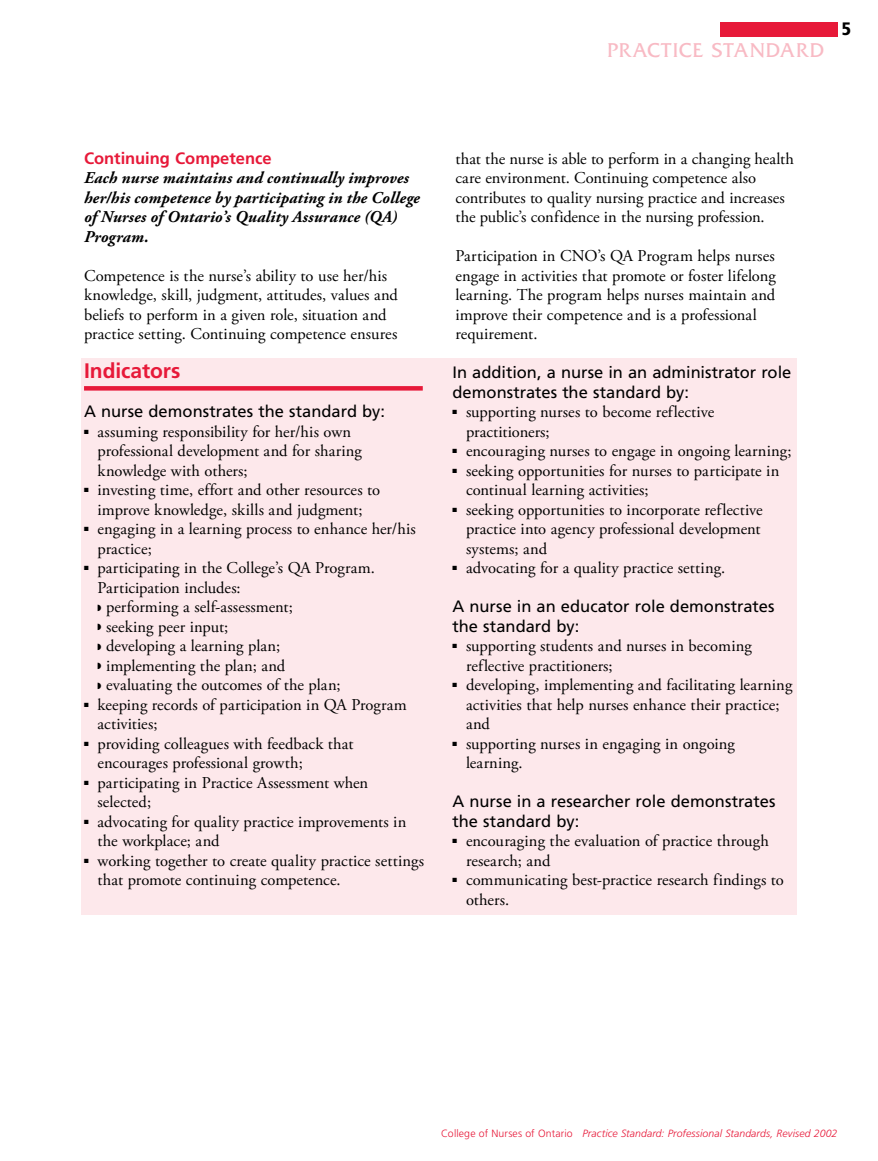
<style>
.page{position:relative;width:878px;height:1161px;background:#fff}
.page>*{position:absolute;margin:0;border:0;box-sizing:border-box;transform-origin:0 0}
.t1{font:21px "Friz Quadrata Std";letter-spacing:.045em;color:#f8bac4}
.t2{font:700 21px "Frutiger LT Std";letter-spacing:-.005em;color:#e71939}
.t3{font:900 condensed 18px "Frutiger LT Std";color:#000}
.t4{font:16.5px/19.5px "Adobe Garamond Pro";letter-spacing:.005em;color:#000}
.t5{font:16.5px/19.5px "Frutiger LT Std";color:#000}
.t6{font:italic 700 16.5px/19.5px "Adobe Garamond Pro";letter-spacing:.01em;color:#000}
.t7{font:700 16.5px "Frutiger LT Std";color:#e71939}
.t8{font:italic 300 10.5px "Frutiger LT Std";letter-spacing:.01em;color:#e71939}
.s1{font-style:normal}
</style>
<div class="page">
<div style="left:719px;top:24px;width:118px;height:13px;background:#e71939"></div>
<div style="left:719px;top:22px;width:118px;height:14px;background:#e71939"></div>
<div style="left:81px;top:358px;width:715px;height:557px;background:#fde8eb"></div>
<div style="left:84px;top:386px;width:339px;height:5px;background:#e71939"></div>
<p class="t1" style="left:607px;top:39px;width:218px">PRACTICE STANDARD</p>
<p class="t3" style="left:842px;top:18px;width:11px">5</p>
<p class="t7" style="left:84px;top:148px;width:189px">Continuing Competence</p>
<p class="t6" style="left:84px;top:168px;width:337px">Each nurse maintains and continually improves her/his competence by participating in the College of Nurses of Ontario’s Quality Assurance (QA)<br>Program.</p>
<p class="t4" style="left:84px;top:266px;width:315px">Competence is the nurse’s ability to use her/his knowledge, skill, judgment, attitudes, values and beliefs to perform in a given role, situation and practice setting. Continuing competence ensures</p>
<p class="t2" style="left:84px;top:358px;width:98px">Indicators</p>
<p class="t5" style="left:84px;top:402px;width:302px">A nurse demonstrates the standard by:</p>
<p class="t4" style="left:97px;top:422px;width:266px;text-indent:-13px">■ assuming responsibility for her/his own professional development and for sharing knowledge with others;</p>
<p class="t4" style="left:84px;top:481px;width:298px;text-align:center">■ investing time, effort and other resources to improve knowledge, skills and judgment;</p>
<p class="t4" style="left:97px;top:520px;width:320px;text-indent:-13px">■ engaging in a learning process to enhance her/his practice;</p>
<p class="t4" style="left:97px;top:559px;width:279px;text-indent:-13px">■ participating in the College’s QA Program.<br>Participation includes:<br>◗ performing a self-assessment;<br>◗ seeking peer input;<br>◗ developing a learning plan;<br>◗ implementing the plan; and<br>◗ evaluating the outcomes of the plan;</p>
<p class="t4" style="left:97px;top:695px;width:311px;text-indent:-13px">■ keeping records of participation in QA Program activities;</p>
<p class="t4" style="left:97px;top:734px;width:257px;text-indent:-13px">■ providing colleagues with feedback that encourages professional growth;</p>
<p class="t4" style="left:97px;top:773px;width:272px;text-indent:-13px">■ participating in Practice Assessment when selected;</p>
<p class="t4" style="left:97px;top:812px;width:310px;text-indent:-13px">■ advocating for quality practice improvements in the workplace; and</p>
<p class="t4" style="left:97px;top:851px;width:328px;text-indent:-13px">■ working together to create quality practice settings that promote continuing competence.</p>
<p class="t4" style="left:455px;top:149px;width:340px">that the nurse is able to perform in a changing health care environment. Continuing competence also contributes to quality nursing practice and increases the public’s confidence in the nursing profession.</p>
<p class="t4" style="left:455px;top:247px;width:322px">Participation in CNO’s QA Program helps nurses engage in activities that promote or foster lifelong learning. The program helps nurses maintain and improve their competence and is a professional requirement.</p>
<p class="t5" style="left:452px;top:363px;width:340px">In addition, a nurse in an administrator role demonstrates the standard by:</p>
<p class="t4" style="left:466px;top:403px;width:250px;text-indent:-13px">■ supporting nurses to become reflective practitioners;</p>
<p class="t4" style="left:452px;top:442px;width:340px">■ encouraging nurses to engage in ongoing learning;</p>
<p class="t4" style="left:466px;top:461px;width:315px;text-indent:-13px">■ seeking opportunities for nurses to participate in continual learning activities;</p>
<p class="t4" style="left:466px;top:500px;width:298px;text-indent:-13px">■ seeking opportunities to incorporate reflective practice into agency professional development systems; and</p>
<p class="t4" style="left:452px;top:559px;width:274px">■ advocating for a quality practice setting.</p>
<p class="t5" style="left:452px;top:597px;width:324px">A nurse in an educator role demonstrates the standard by:</p>
<p class="t4" style="left:466px;top:637px;width:287px;text-indent:-13px">■ supporting students and nurses in becoming reflective practitioners;</p>
<p class="t4" style="left:466px;top:676px;width:328px;text-indent:-13px">■ developing, implementing and facilitating learning activities that help nurses enhance their practice; and</p>
<p class="t4" style="left:466px;top:734px;width:270px;text-indent:-13px">■ supporting nurses in engaging in ongoing learning.</p>
<p class="t5" style="left:452px;top:792px;width:324px">A nurse in a researcher role demonstrates the standard by:</p>
<p class="t4" style="left:466px;top:832px;width:304px;text-indent:-13px">■ encouraging the evaluation of practice through research; and</p>
<p class="t4" style="left:466px;top:871px;width:319px;text-indent:-13px">■ communicating best-practice research findings to others.</p>
<p class="t8" style="left:441px;top:1128px;width:398px"><span class="s1">College of Nurses of Ontario</span> Practice Standard: Professional Standards, Revised 2002</p>
</div>
